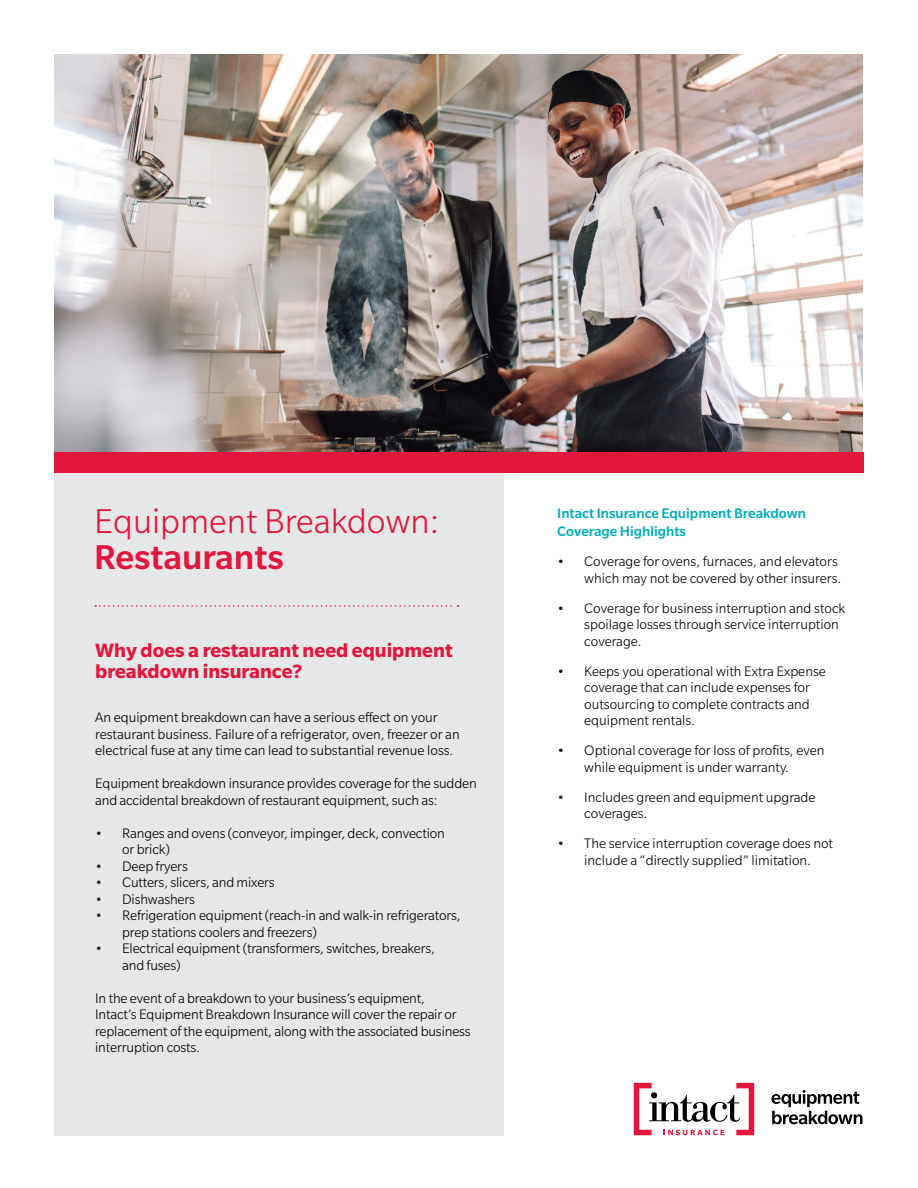
<style>
.page{position:relative;width:918px;height:1188px;background:#fff}
.page>*{position:absolute;margin:0;border:0;box-sizing:border-box;transform-origin:0 0}
.t1{font:300 37.5px/36px "Slate Std";color:#e3173e}
.t2{font:700 21px/21px "Slate Std";color:#e3173e}
.t3{font:300 15px/16.5px "Slate Std";color:#000}
.t4{font:500 15px/18px "Slate Std";color:#00aebd}
.s1{font-weight:500}
</style>
<div class="page">
<svg style="left:771px;top:1090px;width:91px;height:34px"></svg>
<svg style="left:634px;top:1083px;width:120px;height:52px"></svg>
<div style="left:54px;top:472px;width:449px;height:663px;background:#e6e7e8"></div>
<img style="left:54px;top:54px;width:808px;height:398px">
<svg style="left:95px;top:605px;width:363px;height:2px"></svg>
<div style="left:54px;top:452px;width:809px;height:20px;background:#e3173e"></div>
<p class="t1" style="left:94px;top:503px;width:347px">Equipment Breakdown:<br><span class="s1">Restaurants</span></p>
<p class="t2" style="left:95px;top:639px;width:359px">Why does a restaurant need equipment breakdown insurance?</p>
<p class="t3" style="left:95px;top:709px;width:366px">An equipment breakdown can have a serious effect on your restaurant business. Failure of a refrigerator, oven, freezer or an electrical fuse at any time can lead to substantial revenue loss.</p>
<p class="t3" style="left:95px;top:775px;width:383px">Equipment breakdown insurance provides coverage for the sudden and accidental breakdown of restaurant equipment, such as:</p>
<p class="t3" style="left:122px;top:825px;width:324px;text-indent:-27px">• Ranges and ovens (conveyor, impinger, deck, convection or brick)</p>
<p class="t3" style="left:95px;top:858px;width:94px">• Deep fryers</p>
<p class="t3" style="left:95px;top:874px;width:181px">• Cutters, slicers, and mixers</p>
<p class="t3" style="left:95px;top:891px;width:101px">• Dishwashers</p>
<p class="t3" style="left:122px;top:907px;width:340px;text-indent:-27px">• Refrigeration equipment (reach-in and walk-in refrigerators, prep stations coolers and freezers)</p>
<p class="t3" style="left:122px;top:940px;width:314px;text-indent:-27px">• Electrical equipment (transformers, switches, breakers, and fuses)</p>
<p class="t3" style="left:95px;top:990px;width:377px">In the event of a breakdown to your business’s equipment,<br>Intact’s Equipment Breakdown Insurance will cover the repair or replacement of the equipment, along with the associated business interruption costs.</p>
<p class="t4" style="left:557px;top:505px;width:250px">Intact Insurance Equipment Breakdown<br>Coverage Highlights</p>
<p class="t3" style="left:557px;top:553px;width:286px;text-align:right">• Coverage for ovens, furnaces, and elevators which may not be covered by other insurers.</p>
<p class="t3" style="left:584px;top:600px;width:263px;text-indent:-27px">• Coverage for business interruption and stock spoilage losses through service interruption coverage.</p>
<p class="t3" style="left:584px;top:663px;width:243px;text-indent:-27px">• Keeps you operational with Extra Expense coverage that can include expenses for outsourcing to complete contracts and equipment rentals.</p>
<p class="t3" style="left:557px;top:742px;width:269px;text-align:center">• Optional coverage for loss of profits, even while equipment is under warranty.</p>
<p class="t3" style="left:584px;top:789px;width:233px;text-indent:-27px">• Includes green and equipment upgrade coverages.</p>
<p class="t3" style="left:557px;top:835px;width:277px;text-align:center">• The service interruption coverage does not include a “directly supplied” limitation.</p>
</div>
